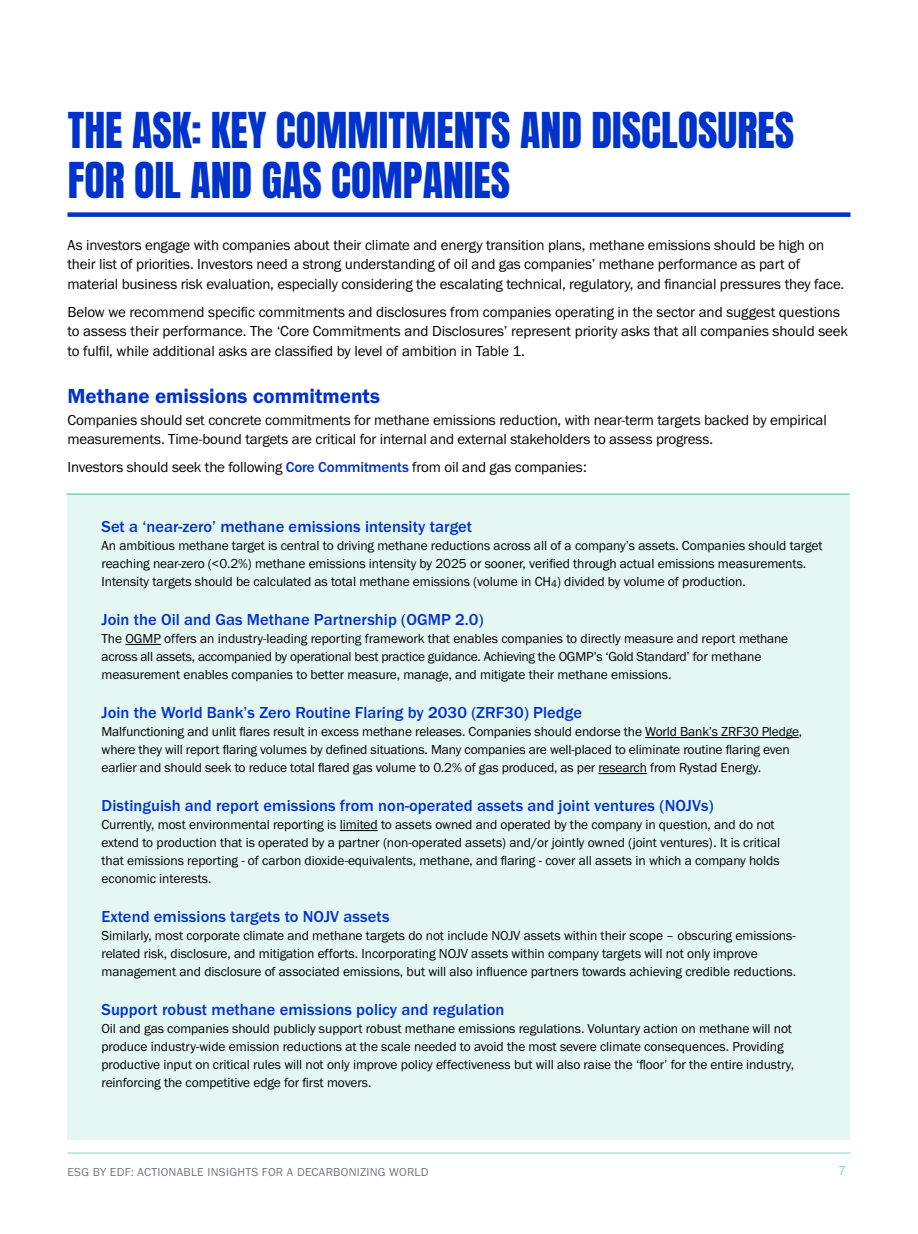
<style>
.page{position:relative;width:918px;height:1234px;background:#fff}
.page>*{position:absolute;margin:0;border:0;box-sizing:border-box;transform-origin:0 0}
.t1{font:42px/50.4px "Anton";color:#03c}
.t2{font:21px "Franklin Gothic URW Dem";color:#03c}
.t3{font:500 16.5px "Franklin Gothic URW";letter-spacing:.005em;color:#03c}
.t4{font:15px/19.5px "Franklin Gothic URW Boo";letter-spacing:-.01em;color:#000}
.t5{font:13.5px/18px "Franklin Gothic URW Boo";letter-spacing:-.005em;color:#000}
.t6{font:13.5px "Franklin Gothic URW Boo";color:#7ed6c0}
.t7{font:12px "Franklin Gothic URW Boo";letter-spacing:.025em;color:#72757e}
.s1{font-family:"Franklin Gothic URW";font-weight:500;color:#03c}
</style>
<div class="page">
<hr style="left:68px;top:1152px;width:782px;height:1px;background:#7ed6c0">
<div style="left:67px;top:493px;width:783px;height:646px;background:#e5f7f3"></div>
<hr style="left:67px;top:493px;width:783px;height:2px;background:#7ed6c0">
<div style="left:68px;top:212px;width:782px;height:5px;background:#03c"></div>
<hr style="left:125px;top:644px;width:36px;height:1px;background:#000">
<hr style="left:645px;top:737px;width:154px;height:1px;background:#000">
<hr style="left:598px;top:773px;width:49px;height:1px;background:#000">
<hr style="left:340px;top:830px;width:38px;height:1px;background:#000">
<h1 class="t1" style="left:68px;top:108px;width:728px">THE ASK: KEY COMMITMENTS AND DISCLOSURES<br>FOR OIL AND GAS COMPANIES</h1>
<p class="t4" style="left:68px;top:234px;width:778px">As investors engage with companies about their climate and energy transition plans, methane emissions should be high on their list of priorities. Investors need a strong understanding of oil and gas companies’ methane performance as part of material business risk evaluation, especially considering the escalating technical, regulatory, and financial pressures they face.</p>
<p class="t4" style="left:68px;top:301px;width:782px">Below we recommend specific commitments and disclosures from companies operating in the sector and suggest questions to assess their performance. The ‘Core Commitments and Disclosures’ represent priority asks that all companies should seek to fulfil, while additional asks are classified by level of ambition in Table 1.</p>
<h2 class="t2" style="left:68px;top:383px;width:314px">Methane emissions commitments</h2>
<p class="t4" style="left:68px;top:409px;width:761px">Companies should set concrete commitments for methane emissions reduction, with near-term targets backed by empirical measurements. Time-bound targets are critical for internal and external stakeholders to assess progress.</p>
<p class="t4" style="left:68px;top:457px;width:521px">Investors should seek the following <span class="s1">Core Commitments</span> from oil and gas companies:</p>
<p class="t3" style="left:102px;top:516px;width:372px">Set a ‘near-zero’ methane emissions intensity target</p>
<p class="t5" style="left:102px;top:536px;width:723px">An ambitious methane target is central to driving methane reductions across all of a company’s assets. Companies should target reaching near-zero (&lt;0.2%) methane emissions intensity by 2025 or sooner, verified through actual emissions measurements.<br>Intensity targets should be calculated as total methane emissions (volume in CH<sub>4</sub>) divided by volume of production.</p>
<p class="t3" style="left:102px;top:609px;width:384px">Join the Oil and Gas Methane Partnership (OGMP 2.0)</p>
<p class="t5" style="left:102px;top:629px;width:688px">The OGMP offers an industry-leading reporting framework that enables companies to directly measure and report methane across all assets, accompanied by operational best practice guidance. Achieving the OGMP’s ‘Gold Standard’ for methane measurement enables companies to better measure, manage, and mitigate their methane emissions.</p>
<p class="t3" style="left:102px;top:702px;width:482px">Join the World Bank’s Zero Routine Flaring by 2030 (ZRF30) Pledge</p>
<p class="t5" style="left:102px;top:722px;width:702px">Malfunctioning and unlit flares result in excess methane releases. Companies should endorse the World Bank’s ZRF30 Pledge, where they will report flaring volumes by defined situations. Many companies are well-placed to eliminate routine flaring even earlier and should seek to reduce total flared gas volume to 0.2% of gas produced, as per research from Rystad Energy.</p>
<p class="t3" style="left:102px;top:795px;width:614px">Distinguish and report emissions from non-operated assets and joint ventures (NOJVs)</p>
<p class="t5" style="left:102px;top:815px;width:680px">Currently, most environmental reporting is limited to assets owned and operated by the company in question, and do not extend to production that is operated by a partner (non-operated assets) and/or jointly owned (joint ventures). It is critical that emissions reporting - of carbon dioxide-equivalents, methane, and flaring - cover all assets in which a company holds economic interests.</p>
<p class="t3" style="left:102px;top:906px;width:290px">Extend emissions targets to NOJV assets</p>
<p class="t5" style="left:102px;top:926px;width:696px">Similarly, most corporate climate and methane targets do not include NOJV assets within their scope – obscuring emissions&shy;related risk, disclosure, and mitigation efforts. Incorporating NOJV assets within company targets will not only improve management and disclosure of associated emissions, but will also influence partners towards achieving credible reductions.</p>
<p class="t3" style="left:102px;top:999px;width:405px">Support robust methane emissions policy and regulation</p>
<p class="t5" style="left:102px;top:1019px;width:694px">Oil and gas companies should publicly support robust methane emissions regulations. Voluntary action on methane will not produce industry-wide emission reductions at the scale needed to avoid the most severe climate consequences. Providing productive input on critical rules will not only improve policy effectiveness but will also raise the ‘floor’ for the entire industry, reinforcing the competitive edge for first movers.</p>
<p class="t7" style="left:68px;top:1163px;width:363px">ESG BY EDF: ACTIONABLE INSIGHTS FOR A DECARBONIZING WORLD</p>
<p class="t6" style="left:838px;top:1162px;width:9px">7</p>
</div>
